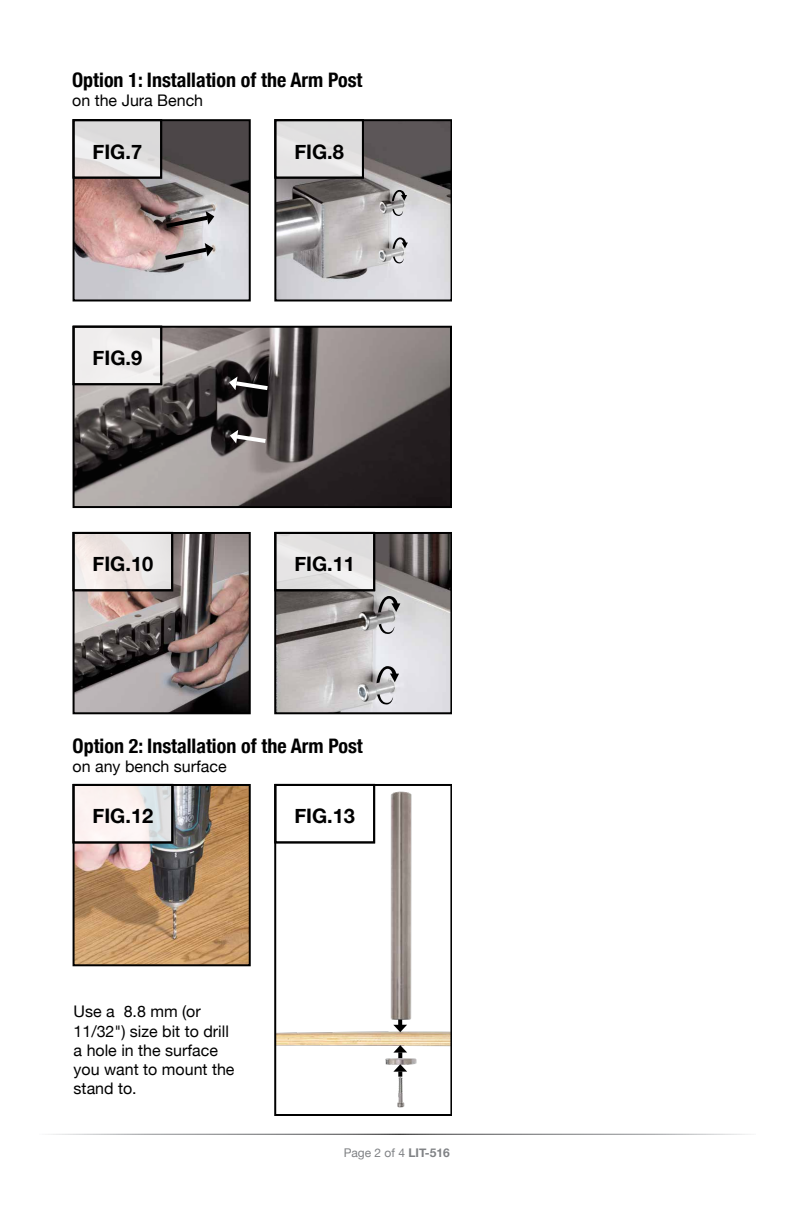
<style>
.page{position:relative;width:792px;height:1224px;background:#fff}
.page>*{position:absolute;margin:0;border:0;box-sizing:border-box;transform-origin:0 0}
.t1{font:700 condensed 20px "Helvetica Neue";color:#000}
.t2{font:700 20px "Helvetica Neue";color:#000}
.t3{font:16px/19.2px "Helvetica Neue";color:#000}
.t4{font:12px "Helvetica Neue";color:#808285}
.s1{font-weight:700}
</style>
<div class="page">
<img style="left:76px;top:122px;width:172px;height:176px">
<div style="left:73px;top:119px;width:178px;height:182px;border:2px solid #000"></div>
<img style="left:277px;top:122px;width:172px;height:177px">
<div style="left:274px;top:119px;width:178px;height:183px;border:2px solid #000"></div>
<img style="left:76px;top:329px;width:373px;height:176px">
<div style="left:73px;top:326px;width:379px;height:182px;border:2px solid #000"></div>
<img style="left:76px;top:535px;width:172px;height:176px">
<div style="left:73px;top:532px;width:178px;height:182px;border:2px solid #000"></div>
<svg style="left:76px;top:122px;width:83px;height:54px;background:#e2e1e1"></svg>
<div style="left:73px;top:119px;width:89px;height:60px;border:2px solid #000"></div>
<div style="left:275px;top:120px;width:88px;height:58px;background:#e4e2e1"></div>
<div style="left:274px;top:119px;width:90px;height:60px;border:2px solid #000"></div>
<img style="left:277px;top:535px;width:172px;height:176px">
<div style="left:274px;top:532px;width:178px;height:182px;border:2px solid #000"></div>
<div style="left:74px;top:327px;width:87px;height:57px;background:#efeeed"></div>
<div style="left:73px;top:326px;width:89px;height:59px;border:2px solid #000"></div>
<div style="left:74px;top:533px;width:98px;height:57px;background:#ede7e6"></div>
<div style="left:73px;top:532px;width:100px;height:59px;border:2px solid #000"></div>
<div style="left:275px;top:533px;width:99px;height:57px;background:linear-gradient(to bottom,#e2e0e1,#e7e6e6)"></div>
<div style="left:274px;top:532px;width:101px;height:59px;border:2px solid #000"></div>
<img style="left:76px;top:787px;width:172px;height:176px">
<div style="left:73px;top:784px;width:178px;height:182px;border:2px solid #000"></div>
<img style="left:277px;top:787px;width:172px;height:321px">
<div style="left:274px;top:784px;width:178px;height:332px;border:2px solid #000"></div>
<svg style="left:76px;top:787px;width:94px;height:53px;fill:#fcf2f1"></svg>
<div style="left:73px;top:784px;width:100px;height:59px;border:2px solid #000"></div>
<div style="left:275px;top:785px;width:99px;height:57px;background:#fff"></div>
<div style="left:274px;top:784px;width:101px;height:59px;border:2px solid #000"></div>
<svg style="left:162px;top:211px;width:52px;height:20px"></svg>
<svg style="left:161px;top:243px;width:52px;height:20px"></svg>
<svg style="left:392px;top:190px;width:15px;height:11px"></svg>
<svg style="left:392px;top:209px;width:11px;height:7px"></svg>
<svg style="left:393px;top:256px;width:11px;height:8px"></svg>
<svg style="left:393px;top:237px;width:15px;height:12px"></svg>
<svg style="left:230px;top:430px;width:40px;height:16px"></svg>
<svg style="left:229px;top:377px;width:43px;height:16px"></svg>
<svg style="left:378px;top:596px;width:22px;height:17px"></svg>
<svg style="left:379px;top:624px;width:16px;height:10px"></svg>
<svg style="left:377px;top:694px;width:16px;height:11px"></svg>
<svg style="left:376px;top:666px;width:23px;height:17px"></svg>
<svg style="left:393px;top:1020px;width:14px;height:12px"></svg>
<svg style="left:393px;top:1045px;width:14px;height:13px"></svg>
<svg style="left:393px;top:1064px;width:14px;height:13px"></svg>
<p class="t1" style="left:72px;top:63px;width:292px">Option 1: Installation of the Arm Post</p>
<p class="t3" style="left:72px;top:92px;width:133px">on the Jura Bench</p>
<p class="t2" style="left:93px;top:136px;width:51px">FIG.7</p>
<p class="t2" style="left:294px;top:136px;width:51px">FIG.8</p>
<p class="t2" style="left:93px;top:342px;width:51px">FIG.9</p>
<p class="t2" style="left:93px;top:549px;width:62px">FIG.10</p>
<p class="t2" style="left:294px;top:549px;width:62px">FIG.11</p>
<p class="t1" style="left:73px;top:729px;width:292px">Option 2: Installation of the Arm Post</p>
<p class="t3" style="left:73px;top:758px;width:156px">on any bench surface</p>
<p class="t2" style="left:93px;top:801px;width:62px">FIG.12</p>
<p class="t2" style="left:294px;top:801px;width:62px">FIG.13</p>
<p class="t3" style="left:74px;top:1003px;width:162px">Use a 8.8 mm (or<br>11/32") size bit to drill a hole in the surface you want to mount the stand to.</p>
<p class="t4" style="left:344px;top:1145px;width:108px">Page 2 of 4 <span class="s1">LIT-516</span></p>
</div>
